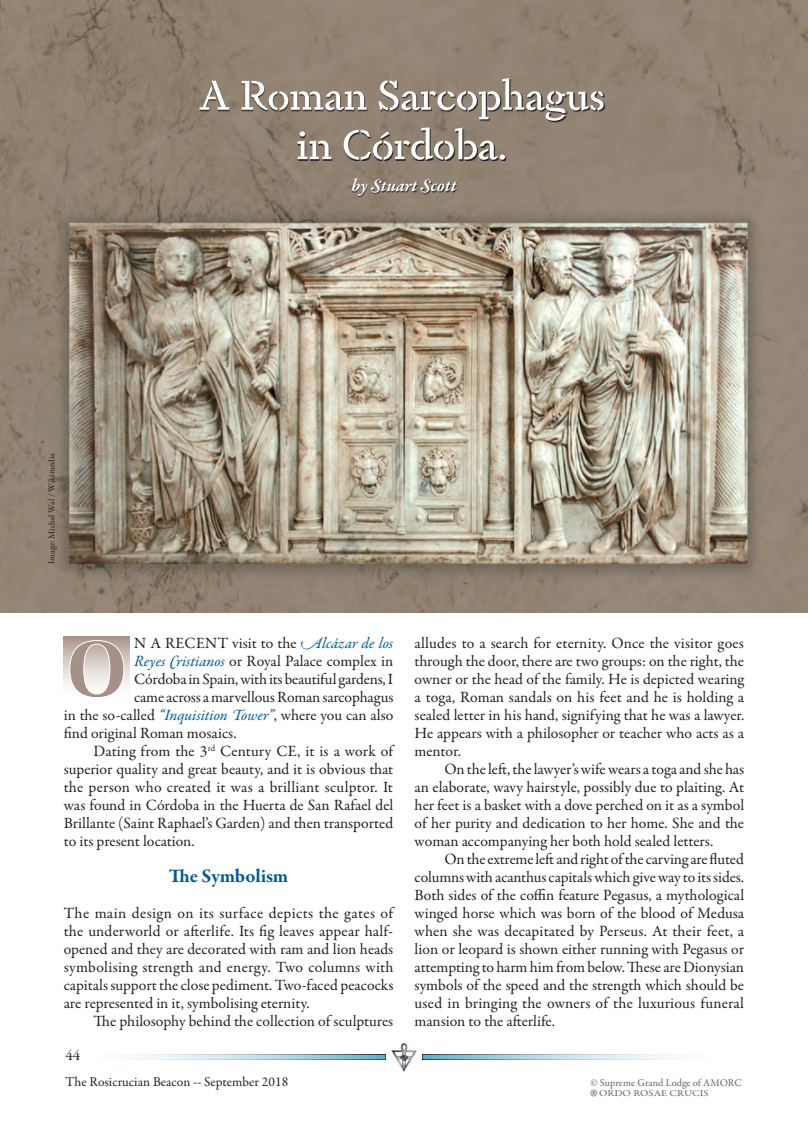
<style>
.page{position:relative;width:808px;height:1127px;background:#fff}
.page>*{position:absolute;margin:0;border:0;box-sizing:border-box;transform-origin:0 0}
.t1{font:30px "Garamond Premr Pro";color:#636366}
.t2{font:700 19.5px "Garamond Premr Pro";letter-spacing:-.01em;color:#005998}
.t3{font:italic 700 18px "Garamond Premr Pro";color:#fff}
.t4{font:15.75px/18px "Garamond Premr Pro";color:#231f20;text-align:justify}
.t5{font:italic 15.75px "Garamond Premr Pro";letter-spacing:.005em;color:#005998}
.t6{font:15px "Garamond Premr Pro";color:#231f20}
.t7{font:13.5px "Garamond Premr Pro";color:#231f20}
.t8{font:10.5px "Garamond Premr Pro";color:#636366}
.t9{font:9px "Garamond Premr Pro";color:#231f20}
.t10{font:9px "Garamond Premr Pro";color:#636366;scale:1.2 1}
.s1{font-style:normal;color:#231f20}
.s2{font-style:italic;color:#005998}
</style>
<div class="page">
<img style="left:392px;top:1043px;width:24px;height:29px">
<svg style="left:422px;top:1054px;width:253px;height:6px;background:#b2cbd4"></svg>
<svg style="left:134px;top:1054px;width:252px;height:6px;background:#b3cbd4"></svg>
<img style="left:0;top:0;width:808px;height:612px">
<div style="left:200px;top:79px;width:404px;height:82px;background:#918272"></div>
<svg style="left:298px;top:127px;width:207px;height:33px"></svg>
<svg style="left:200px;top:78px;width:404px;height:43px"></svg>
<div style="left:64px;top:636px;width:66px;height:66px;background:linear-gradient(to bottom,#b19d94,#fff)"></div>
<svg style="left:69px;top:640px;width:55px;height:58px"></svg>
<svg style="left:352px;top:179px;width:106px;height:18px;background:#776b5e"></svg>
<p class="t9" style="left:46px;top:563px;width:112px;rotate:-90deg">Image: Michel Wal / Wikimedia</p>
<p class="t3" style="left:351px;top:175px;width:107px">by Stuart Scott</p>
<p class="t4" style="left:134px;top:634px;width:43px">narecent</p>
<p class="t5" style="left:232px;top:633px;width:163px"><span class="s1">visit to the</span> Alcázar de los</p>
<p class="t4" style="left:134px;top:652px;width:261px"><span class="s2">Reyes Cristianos</span> or Royal Palace complex in</p>
<p class="t4" style="left:134px;top:670px;width:260px">Córdoba in Spain, with its beautiful gardens, I</p>
<p class="t4" style="left:134px;top:688px;width:261px">came across a marvellous Roman sarcophagus</p>
<p class="t4" style="left:64px;top:706px;width:331px">in the so-called <span class="s2">“Inquisition Tower”</span>, where you can also</p>
<p class="t4" style="left:64px;top:724px;width:174px">find original Roman mosaics.</p>
<p class="t4" style="left:94px;top:742px;width:301px">Dating from the 3<sup>rd</sup> Century CE, it is a work of</p>
<p class="t4" style="left:64px;top:760px;width:331px">superior quality and great beauty, and it is obvious that</p>
<p class="t4" style="left:64px;top:778px;width:331px">the person who created it was a brilliant sculptor. It</p>
<p class="t4" style="left:64px;top:796px;width:331px">was found in Córdoba in the Huerta de San Rafael del</p>
<p class="t4" style="left:64px;top:814px;width:331px">Brillante (Saint Raphael’s Garden) and then transported</p>
<p class="t4" style="left:64px;top:832px;width:133px">to its present location.</p>
<p class="t2" style="left:169px;top:864px;width:121px">The Symbolism</p>
<p class="t4" style="left:64px;top:904px;width:331px">The main design on its surface depicts the gates of the underworld or afterlife. Its fig leaves appear half&shy;opened and they are decorated with ram and lion heads symbolising strength and energy. Two columns with capitals support the close pediment. Two-faced peacocks are represented in it, symbolising eternity.</p>
<p class="t4" style="left:94px;top:1012px;width:301px">The philosophy behind the collection of sculptures</p>
<p class="t6" style="left:65px;top:1046px;width:16px">44</p>
<p class="t4" style="left:415px;top:634px;width:331px">alludes to a search for eternity. Once the visitor goes through the door, there are two groups: on the right, the owner or the head of the family. He is depicted wearing a toga, Roman sandals on his feet and he is holding a sealed letter in his hand, signifying that he was a lawyer.<br>He appears with a philosopher or teacher who acts as a mentor.</p>
<p class="t4" style="left:415px;top:760px;width:331px;text-indent:30px">On the left, the lawyer’s wife wears a toga and she has an elaborate, wavy hairstyle, possibly due to plaiting. At her feet is a basket with a dove perched on it as a symbol of her purity and dedication to her home. She and the woman accompanying her both hold sealed letters.</p>
<p class="t4" style="left:415px;top:850px;width:331px;text-indent:30px">On the extreme left and right of the carving are fluted columns with acanthus capitals which give way to its sides.<br>Both sides of the coffin feature Pegasus, a mythological winged horse which was born of the blood of Medusa when she was decapitated by Perseus. At their feet, a lion or leopard is shown either running with Pegasus or attempting to harm him from below. These are Dionysian symbols of the speed and the strength which should be used in bringing the owners of the luxurious funeral mansion to the afterlife.</p>
<p class="t7" style="left:65px;top:1074px;width:224px">The Rosicrucian Beacon -- September 2018</p>
<p class="t8" style="left:590px;top:1077px;width:153px">© Supreme Grand Lodge of AMORC</p>
<h1 class="t1" style="left:590px;top:1081px;width:8px">®</h1>
<p class="t10" style="left:599px;top:1087px;width:93px">ORDO ROSAE CRUCIS</p>
</div>
